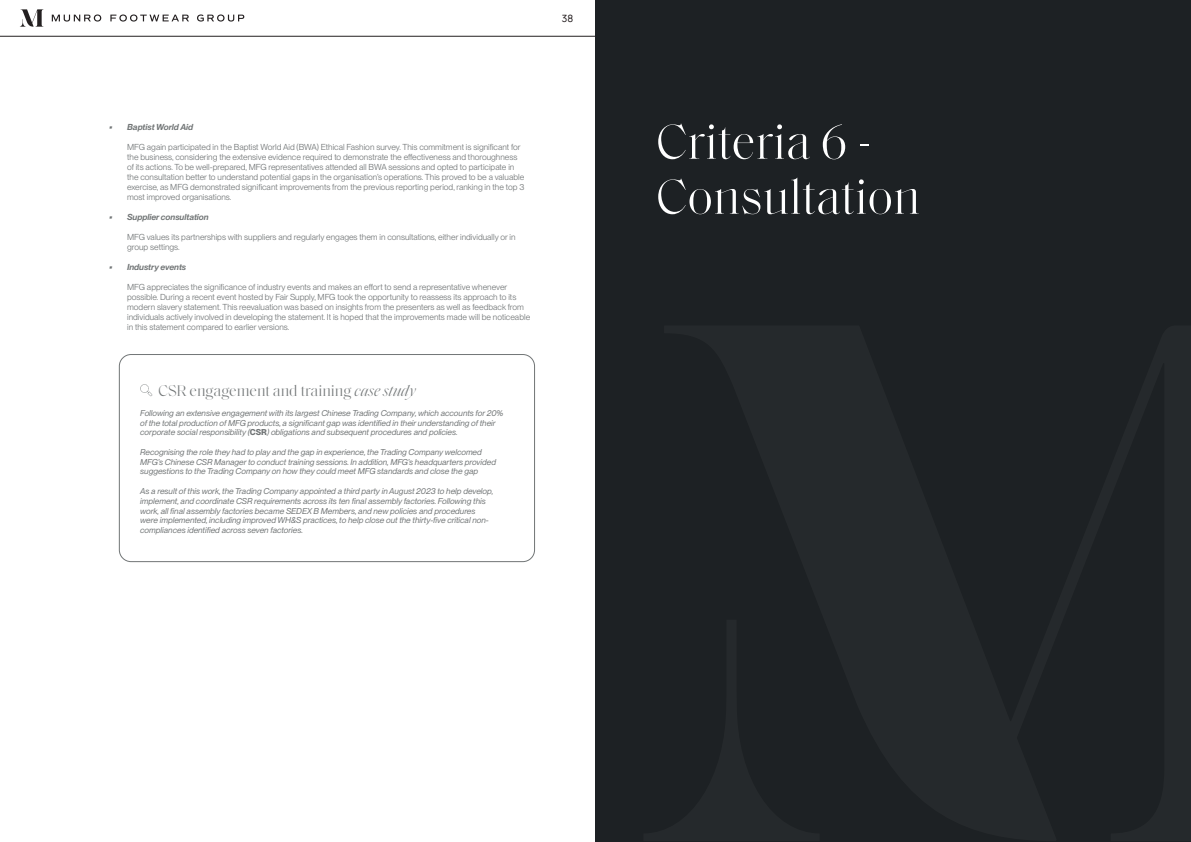
<style>
.page{position:relative;width:1191px;height:842px;background:#fff}
.page>*{position:absolute;margin:0;border:0;box-sizing:border-box;transform-origin:0 0}
.t1{font:300 50px "Saol Display";color:#fff}
.Big_Headings{font:300 15.6px "Saol Display";color:#717576}
.t2{font:200 10px "Manrope";color:#110a0c}
.Body_Copy_8_5pt{font:8.5px/10px "PP Neue Montreal";color:#717576}
.t3{font:italic 600 8.5px "PP Neue Montreal";color:#717576}
.Body_Copy_8_5pt-2{font:italic 8.3px/9.8px "PP Neue Montreal";color:#717576}
.s1{font-style:italic}
.s2{font-weight:700;font-style:normal}
</style>
<div class="page">
<div style="left:595px;top:0;width:596px;height:842px;background:#1d2124"></div>
<hr style="left:0;top:36px;width:595px;height:1px;background:#231f20">
<svg style="left:52px;top:14px;width:49px;height:8px"></svg>
<svg style="left:110px;top:14px;width:79px;height:8px"></svg>
<svg style="left:197px;top:14px;width:47px;height:8px"></svg>
<svg style="left:20px;top:9px;width:24px;height:18px"></svg>
<div style="left:119px;top:354px;width:416px;height:208px;border:1px solid #717576;border-radius:12px"></div>
<svg style="left:140px;top:384px;width:12px;height:13px"></svg>
<p class="t2" style="left:562px;top:11px;width:13px">38</p>
<p class="t3" style="left:109px;top:121px;width:86px">• Baptist World Aid</p>
<p class="Body_Copy_8_5pt" style="left:127px;top:141px;width:399px">MFG again participated in the Baptist World Aid (BWA) Ethical Fashion survey. This commitment is significant for the business, considering the extensive evidence required to demonstrate the effectiveness and thoroughness of its actions. To be well-prepared, MFG representatives attended all BWA sessions and opted to participate in the consultation better to understand potential gaps in the organisation’s operations. This proved to be a valuable exercise, as MFG demonstrated significant improvements from the previous reporting period, ranking in the top 3 most improved organisations.</p>
<p class="t3" style="left:109px;top:211px;width:101px">• Supplier consultation</p>
<p class="Body_Copy_8_5pt" style="left:127px;top:231px;width:390px">MFG values its partnerships with suppliers and regularly engages them in consultations, either individually or in group settings.</p>
<p class="t3" style="left:109px;top:261px;width:79px">• Industry events</p>
<p class="Body_Copy_8_5pt" style="left:127px;top:281px;width:404px">MFG appreciates the significance of industry events and makes an effort to send a representative whenever possible. During a recent event hosted by Fair Supply, MFG took the opportunity to reassess its approach to its modern slavery statement. This reevaluation was based on insights from the presenters as well as feedback from individuals actively involved in developing the statement. It is hoped that the improvements made will be noticeable in this statement compared to earlier versions.</p>
<p class="Big_Headings" style="left:158px;top:380px;width:259px">CSR engagement and training <span class="s1">case study</span></p>
<p class="Body_Copy_8_5pt-2" style="left:140px;top:408px;width:365px">Following an extensive engagement with its largest Chinese Trading Company, which accounts for 20% of the total production of MFG products, a significant gap was identified in their understanding of their corporate social responsibility (<span class="s2">CSR</span>) obligations and subsequent procedures and policies.</p>
<p class="Body_Copy_8_5pt-2" style="left:140px;top:447px;width:357px">Recognising the role they had to play and the gap in experience, the Trading Company welcomed<br>MFG’s Chinese CSR Manager to conduct training sessions. In addition, MFG’s headquarters provided suggestions to the Trading Company on how they could meet MFG standards and close the gap</p>
<p class="Body_Copy_8_5pt-2" style="left:140px;top:486px;width:355px">As a result of this work, the Trading Company appointed a third party in August 2023 to help develop, implement, and coordinate CSR requirements across its ten final assembly factories. Following this work, all final assembly factories became SEDEX B Members, and new policies and procedures were implemented, including improved WH&amp;S practices, to help close out the thirty-five critical non&shy;compliances identified across seven factories.</p>
<p class="t1" style="left:656px;top:106px;width:217px">Criteria 6 -</p>
<p class="t1" style="left:656px;top:161px;width:265px">Consultation</p>
</div>
